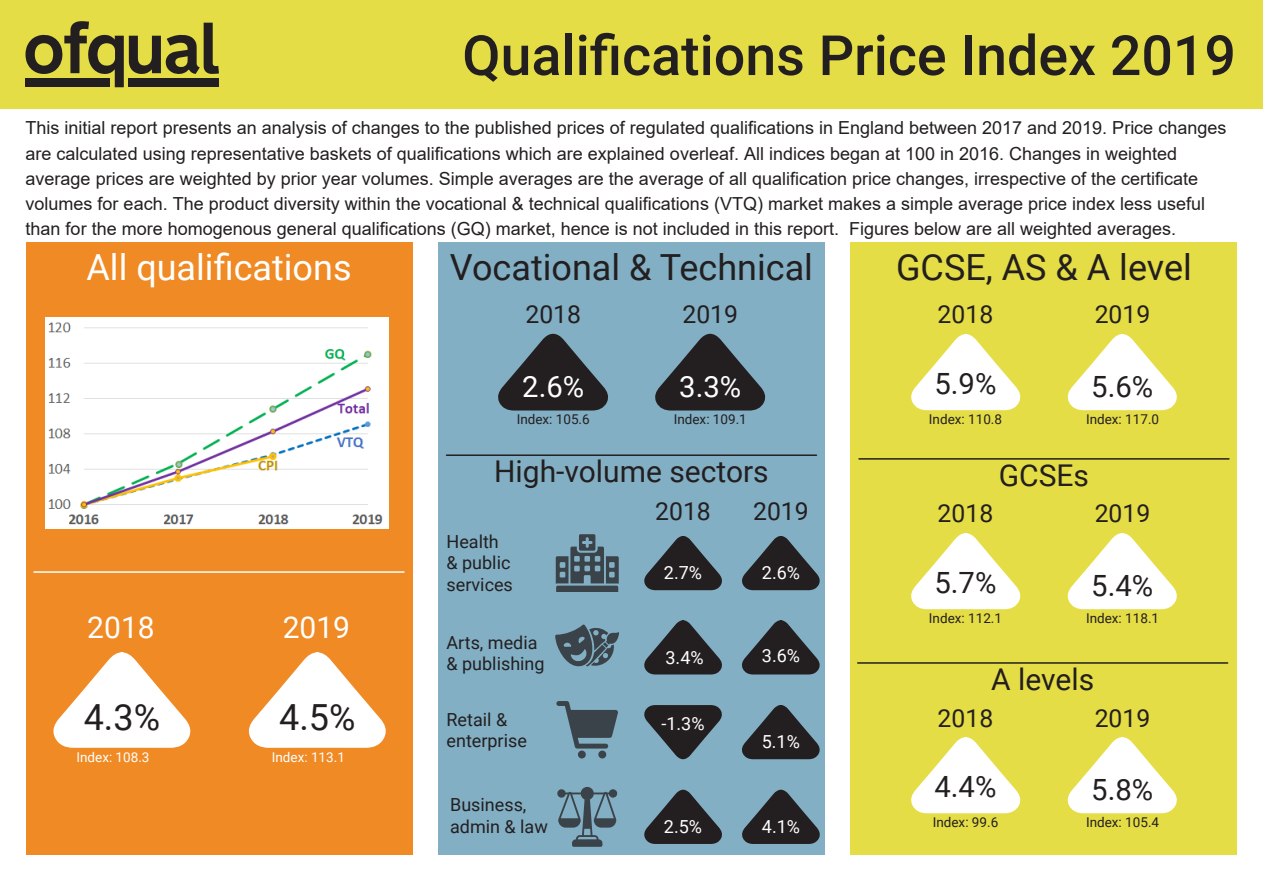
<style>
.page{position:relative;width:1263px;height:893px;background:#fff}
.page>*{position:absolute;margin:0;border:0;box-sizing:border-box;transform-origin:0 0}
.t1{font:500 55.5px "Roboto";color:#231f20}
.Heading_1_black_-_no{font:36px "Roboto";color:#231f20}
.Heading_1_white_-_no{font:36px "Roboto";color:#fff}
.Heading_2_black_-_no{font:30px "Roboto";color:#231f20}
.t2{font:30px "Roboto";color:#fff}
.t3{font:29.25px "Roboto";color:#231f20}
.t4{font:29.25px "Roboto";color:#fff}
.t5{font:24.75px "Roboto";color:#231f20}
.t6{font:18px/25.2px "Arial";color:#231f20}
.t7{font:18px/21.3px "Roboto";color:#231f20}
.t8{font:18px "Roboto";color:#fff}
.t9{font:13.5px "Roboto";color:#231f20}
.t10{font:13.5px "Roboto";color:#fff}
</style>
<div class="page">
<div style="left:0;top:0;width:1263px;height:108px;background:#e5dd45"></div>
<div style="left:26px;top:242px;width:386px;height:613px;background:#f08a24"></div>
<div style="left:438px;top:242px;width:387px;height:613px;background:#82afc4"></div>
<div style="left:850px;top:242px;width:387px;height:613px;background:#e5dd45"></div>
<svg style="left:53px;top:652px;width:137px;height:96px"></svg>
<svg style="left:249px;top:652px;width:137px;height:96px"></svg>
<hr style="left:34px;top:571px;width:370px;height:2px;background:#fff">
<hr style="left:446px;top:454px;width:370px;height:2px;background:#231f20">
<hr style="left:859px;top:458px;width:370px;height:2px;background:#231f20">
<hr style="left:858px;top:662px;width:370px;height:2px;background:#231f20">
<svg style="left:498px;top:334px;width:110px;height:77px"></svg>
<svg style="left:655px;top:334px;width:110px;height:77px"></svg>
<svg style="left:644px;top:536px;width:78px;height:54px"></svg>
<svg style="left:742px;top:536px;width:78px;height:54px"></svg>
<svg style="left:556px;top:535px;width:63px;height:56px"></svg>
<svg style="left:644px;top:620px;width:78px;height:54px"></svg>
<svg style="left:742px;top:620px;width:78px;height:54px"></svg>
<svg style="left:556px;top:625px;width:63px;height:42px"></svg>
<svg style="left:644px;top:790px;width:78px;height:54px"></svg>
<svg style="left:742px;top:790px;width:78px;height:54px"></svg>
<svg style="left:557px;top:787px;width:60px;height:60px"></svg>
<svg style="left:742px;top:705px;width:78px;height:54px"></svg>
<svg style="left:644px;top:705px;width:78px;height:54px"></svg>
<svg style="left:1068px;top:334px;width:109px;height:76px"></svg>
<svg style="left:911px;top:334px;width:109px;height:76px"></svg>
<svg style="left:1068px;top:533px;width:109px;height:76px"></svg>
<svg style="left:911px;top:533px;width:109px;height:76px"></svg>
<svg style="left:1068px;top:737px;width:109px;height:76px"></svg>
<svg style="left:911px;top:737px;width:109px;height:76px"></svg>
<svg style="left:556px;top:701px;width:62px;height:48px"></svg>
<div style="left:578px;top:751px;width:8px;height:7px;background:#3a4349;border-radius:50%"></div>
<div style="left:598px;top:751px;width:8px;height:7px;background:#3a4349;border-radius:50%"></div>
<svg style="left:26px;top:21px;width:193px;height:66px"></svg>
<img style="left:46px;top:318px;width:342px;height:211px">
<p class="t1" style="left:462px;top:16px;width:775px">Qualifications Price Index 2019</p>
<p class="t6" style="left:26px;top:115px;width:1202px">This initial report presents an analysis of changes to the published prices of regulated qualifications in England between 2017 and 2019. Price changes are calculated using representative baskets of qualifications which are explained overleaf. All indices began at 100 in 2016. Changes in weighted average prices are weighted by prior year volumes. Simple averages are the average of all qualification price changes, irrespective of the certificate volumes for each. The product diversity within the vocational &amp; technical qualifications (VTQ) market makes a simple average price index less useful than for the more homogenous general qualifications (GQ) market, hence is not included in this report. Figures below are all weighted averages.</p>
<p class="Heading_1_white_-_no" style="left:86px;top:242px;width:267px">All qualifications</p>
<p class="Heading_1_black_-_no" style="left:450px;top:242px;width:365px">Vocational &amp; Technical</p>
<p class="Heading_1_black_-_no" style="left:896px;top:242px;width:297px">GCSE, AS &amp; A level</p>
<p class="t5" style="left:525px;top:297px;width:57px">2018</p>
<p class="t4" style="left:522px;top:366px;width:63px">2.6%</p>
<p class="t9" style="left:517px;top:409px;width:75px">Index: 105.6</p>
<p class="t5" style="left:682px;top:297px;width:57px">2019</p>
<p class="t4" style="left:679px;top:366px;width:63px">3.3%</p>
<p class="t9" style="left:674px;top:409px;width:75px">Index: 109.1</p>
<p class="t5" style="left:938px;top:297px;width:57px">2018</p>
<p class="t5" style="left:1095px;top:297px;width:57px">2019</p>
<p class="t3" style="left:934px;top:363px;width:63px">5.9%</p>
<p class="t3" style="left:1091px;top:366px;width:63px">5.6%</p>
<p class="t9" style="left:929px;top:409px;width:75px">Index: 110.8</p>
<p class="t9" style="left:1086px;top:409px;width:75px">Index: 117.0</p>
<p class="Heading_2_black_-_no" style="left:494px;top:450px;width:276px">High-volume sectors</p>
<p class="Heading_2_black_-_no" style="left:999px;top:454px;width:92px">GCSEs</p>
<p class="t2" style="left:87px;top:607px;width:69px">2018</p>
<p class="Heading_1_black_-_no" style="left:84px;top:692px;width:78px">4.3%</p>
<p class="t10" style="left:76px;top:748px;width:75px">Index: 108.3</p>
<p class="t2" style="left:283px;top:607px;width:69px">2019</p>
<p class="Heading_1_black_-_no" style="left:279px;top:692px;width:78px">4.5%</p>
<p class="t10" style="left:272px;top:748px;width:75px">Index: 113.1</p>
<p class="t7" style="left:446px;top:530px;width:68px">Health &amp; public services</p>
<p class="t7" style="left:446px;top:631px;width:100px">Arts, media &amp; publishing</p>
<p class="t7" style="left:446px;top:708px;width:82px">Retail &amp; enterprise</p>
<p class="t7" style="left:450px;top:793px;width:99px">Business, admin &amp; law</p>
<p class="t5" style="left:655px;top:493px;width:57px">2018</p>
<p class="t5" style="left:753px;top:493px;width:57px">2019</p>
<p class="t8" style="left:664px;top:560px;width:40px">2.7%</p>
<p class="t8" style="left:762px;top:560px;width:40px">2.6%</p>
<p class="t8" style="left:665px;top:645px;width:40px">3.4%</p>
<p class="t8" style="left:762px;top:643px;width:40px">3.6%</p>
<p class="t8" style="left:661px;top:711px;width:45px">-1.3%</p>
<p class="t8" style="left:762px;top:729px;width:40px">5.1%</p>
<p class="t8" style="left:664px;top:814px;width:40px">2.5%</p>
<p class="t8" style="left:762px;top:814px;width:40px">4.1%</p>
<p class="t5" style="left:938px;top:496px;width:57px">2018</p>
<p class="t5" style="left:1095px;top:496px;width:57px">2019</p>
<p class="t3" style="left:934px;top:562px;width:63px">5.7%</p>
<p class="t3" style="left:1091px;top:565px;width:63px">5.4%</p>
<p class="t9" style="left:929px;top:608px;width:75px">Index: 112.1</p>
<p class="t9" style="left:1086px;top:608px;width:75px">Index: 118.1</p>
<p class="Heading_2_black_-_no" style="left:991px;top:658px;width:104px">A levels</p>
<p class="t5" style="left:938px;top:700px;width:57px">2018</p>
<p class="t5" style="left:1095px;top:700px;width:57px">2019</p>
<p class="t3" style="left:934px;top:766px;width:63px">4.4%</p>
<p class="t3" style="left:1091px;top:769px;width:63px">5.8%</p>
<p class="t9" style="left:933px;top:812px;width:67px">Index: 99.6</p>
<p class="t9" style="left:1086px;top:812px;width:75px">Index: 105.4</p>
</div>
